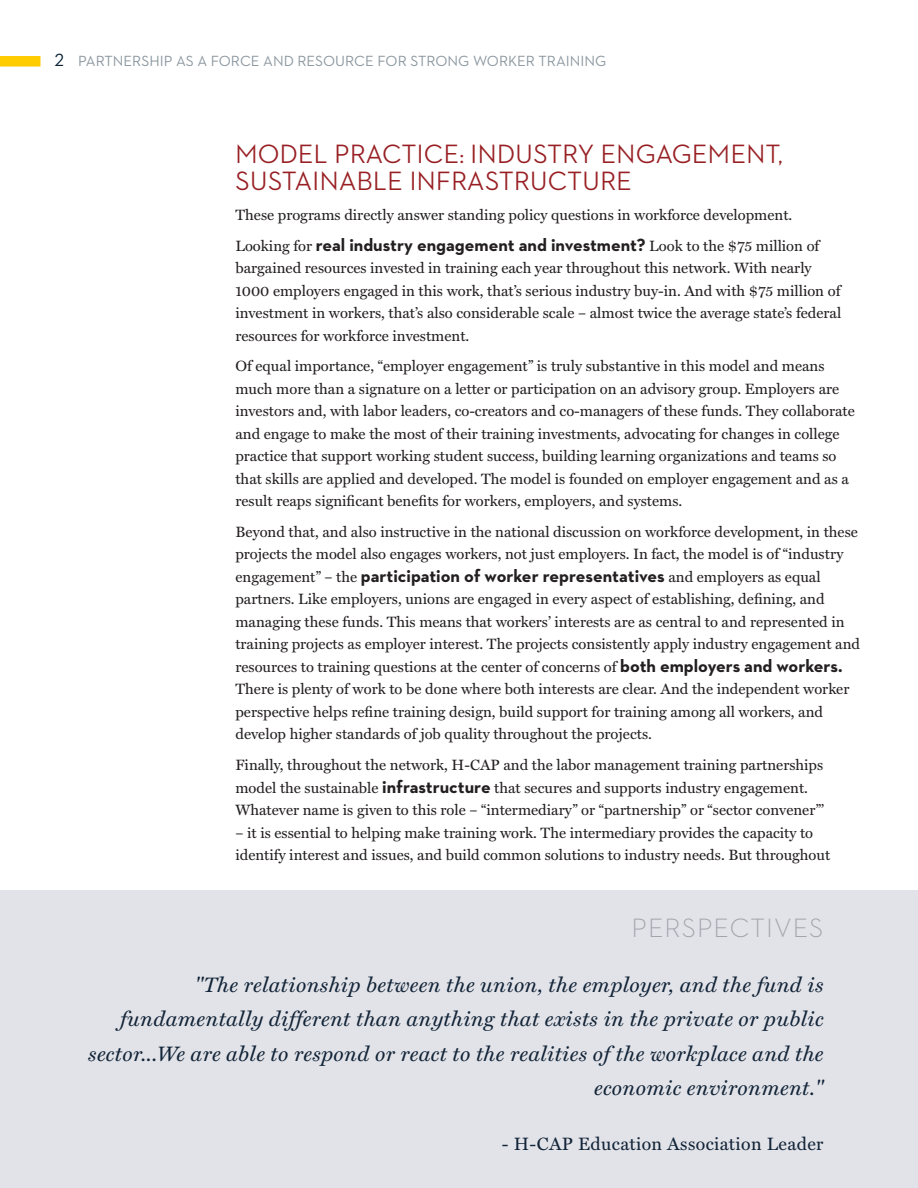
<style>
.page{position:relative;width:918px;height:1188px;background:#fff}
.page>*{position:absolute;margin:0;border:0;box-sizing:border-box;transform-origin:0 0}
.Body_Copy{font:500 27px/27px "Neutraface 2 Display";letter-spacing:.02em;color:#982024}
.Perspectives{font:300 27px "Neutraface 2 Text";letter-spacing:.04em;color:#a2a3ad}
.Perspectives_quote{font:italic 21px/34.5px "Miller Text";letter-spacing:.02em;color:#122438;text-align:right}
.Body_Copy-2{font:700 18px "Neutraface 2 Text";color:#231f20}
.Perspectives_attribu{font:18px "Miller Text";letter-spacing:.02em;color:#122438}
.Body_Copy-3{font:15px/22.5px "Miller Text";color:#231f20}
.t1{font:15px "Neutraface 2 Text";color:#8b979f}
.s1{font-size:18px;color:#0c2437}
.s2{font-family:"Miller Text";font-weight:400;font-size:15px}
.s3{font-family:"Neutraface 2 Text";font-weight:700;font-size:18px}
</style>
<div class="page">
<div style="left:0;top:56px;width:40px;height:11px;background:#fc0"></div>
<div style="left:0;top:890px;width:918px;height:298px;background:#e2e3e8"></div>
<p class="t1" style="left:54px;top:52px;width:553px"><span class="s1">2</span> PARTNERSHIP AS A FORCE AND RESOURCE FOR STRONG WORKER TRAINING</p>
<p class="Body_Copy" style="left:235px;top:140px;width:549px">MODEL PRACTICE: INDUSTRY ENGAGEMENT,<br>SUSTAINABLE INFRASTRUCTURE</p>
<p class="Body_Copy-3" style="left:235px;top:204px;width:558px">These programs directly answer standing policy questions in workforce development.</p>
<p class="Body_Copy-2" style="left:235px;top:233px;width:586px"><span class="s2">Looking for</span> real industry engagement and investment? <span class="s2">Look to the $75 million of</span></p>
<p class="Body_Copy-3" style="left:235px;top:257px;width:607px">bargained resources invested in training each year throughout this network. With nearly 1000 employers engaged in this work, that’s serious industry buy-in. And with $75 million of investment in workers, that’s also considerable scale – almost twice the average state’s federal resources for workforce investment.</p>
<p class="Body_Copy-3" style="left:235px;top:355px;width:621px">Of equal importance, “employer engagement” is truly substantive in this model and means much more than a signature on a letter or participation on an advisory group. Employers are investors and, with labor leaders, co-creators and co-managers of these funds. They collaborate and engage to make the most of their training investments, advocating for changes in college practice that support working student success, building learning organizations and teams so that skills are applied and developed. The model is founded on employer engagement and as a result reaps significant benefits for workers, employers, and systems.</p>
<p class="Body_Copy-3" style="left:235px;top:521px;width:624px">Beyond that, and also instructive in the national discussion on workforce development, in these projects the model also engages workers, not just employers. In fact, the model is of “industry</p>
<p class="Body_Copy-2" style="left:235px;top:564px;width:587px"><span class="s2">engagement” – the</span> participation of worker representatives <span class="s2">and employers as equal</span></p>
<p class="Body_Copy-3" style="left:235px;top:588px;width:626px">partners. Like employers, unions are engaged in every aspect of establishing, defining, and managing these funds. This means that workers’ interests are as central to and represented in training projects as employer interest. The projects consistently apply industry engagement and resources to training questions at the center of concerns of <span class="s3">both employers and workers.<br></span>There is plenty of work to be done where both interests are clear. And the independent worker perspective helps refine training design, build support for training among all workers, and develop higher standards of job quality throughout the projects.</p>
<p class="Body_Copy-3" style="left:235px;top:754px;width:590px">Finally, throughout the network, H-CAP and the labor management training partnerships model the sustainable <span class="s3">infrastructure</span> that secures and supports industry engagement.<br>Whatever name is given to this role – “intermediary” or “partnership” or “sector convener”’</p>
<p class="Body_Copy-3" style="left:235px;top:822px;width:596px">– it is essential to helping make training work. The intermediary provides the capacity to identify interest and issues, and build common solutions to industry needs. But throughout</p>
<p class="Perspectives" style="left:631px;top:911px;width:194px">PERSPECTIVES</p>
<p class="Perspectives_quote" style="left:88px;top:968px;width:737px">"The relationship between the union, the employer, and the fund is fundamentally different than anything that exists in the private or public sector...We are able to respond or react to the realities of the workplace and the economic environment."</p>
<p class="Perspectives_attribu" style="left:502px;top:1133px;width:323px">- H-CAP Education Association Leader</p>
</div>
